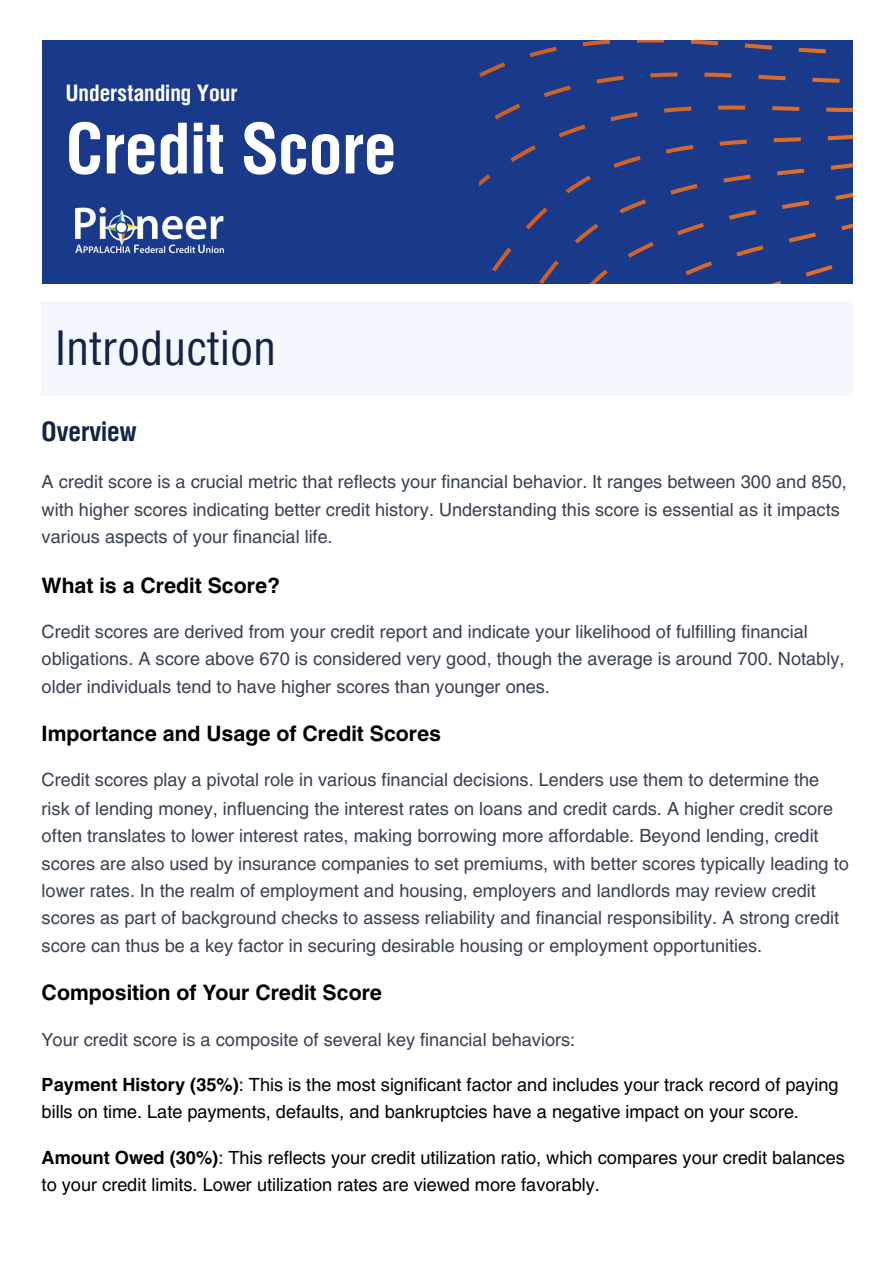
<style>
.page{position:relative;width:894px;height:1263px;background:#fff}
.page>*{position:absolute;margin:0;border:0;box-sizing:border-box;transform-origin:0 0}
.t1{font:700 70.2px "Helios Cond";color:#fff}
.t2{font:48px "Helios Cond";color:#132544}
.t3{font:700 27px "Helios Cond";color:#132544}
.t4{font:700 22.65px "Helios Cond";color:#fff}
.t5{font:700 21px "Helios";color:#000}
.t6{font:18px/27.6px "Helios";color:#374151}
.t7{font:18px/27px "Helios";color:#000}
.s1{font-weight:700}
</style>
<div class="page">
<div style="left:42px;top:40px;width:810px;height:244px;background:#19398a"></div>
<svg style="left:479px;top:40px;width:373px;height:243px"></svg>
<img style="left:75px;top:207px;width:149px;height:47px">
<img style="left:102px;top:208px;width:38px;height:38px">
<div style="left:42px;top:302px;width:810px;height:94px;background:#f3f8ff"></div>
<p class="t4" style="left:66px;top:77px;width:173px">Understanding Your</p>
<p class="t1" style="left:66px;top:101px;width:332px">Credit Score</p>
<p class="t2" style="left:55px;top:318px;width:223px">Introduction</p>
<h1 class="t3" style="left:42px;top:413px;width:96px">Overview</h1>
<p class="t6" style="left:42px;top:468px;width:806px">A credit score is a crucial metric that reflects your financial behavior. It ranges between 300 and 850, with higher scores indicating better credit history. Understanding this score is essential as it impacts various aspects of your financial life.</p>
<h2 class="t5" style="left:42px;top:572px;width:240px">What is a Credit Score?</h2>
<p class="t6" style="left:42px;top:617px;width:804px">Credit scores are derived from your credit report and indicate your likelihood of fulfilling financial obligations. A score above 670 is considered very good, though the average is around 700. Notably, older individuals tend to have higher scores than younger ones.</p>
<h2 class="t5" style="left:42px;top:721px;width:401px">Importance and Usage of Credit Scores</h2>
<p class="t6" style="left:42px;top:766px;width:808px">Credit scores play a pivotal role in various financial decisions. Lenders use them to determine the risk of lending money, influencing the interest rates on loans and credit cards. A higher credit score often translates to lower interest rates, making borrowing more affordable. Beyond lending, credit scores are also used by insurance companies to set premiums, with better scores typically leading to lower rates. In the realm of employment and housing, employers and landlords may review credit scores as part of background checks to assess reliability and financial responsibility. A strong credit score can thus be a key factor in securing desirable housing or employment opportunities.</p>
<h2 class="t5" style="left:42px;top:979px;width:342px">Composition of Your Credit Score</h2>
<p class="t6" style="left:42px;top:1026px;width:535px">Your credit score is a composite of several key financial behaviors:</p>
<h3 class="t7" style="left:42px;top:1071px;width:798px"><span class="s1">Payment History (35%)</span>: This is the most significant factor and includes your track record of paying bills on time. Late payments, defaults, and bankruptcies have a negative impact on your score.</h3>
<h3 class="t7" style="left:42px;top:1144px;width:804px"><span class="s1">Amount Owed (30%)</span>: This reflects your credit utilization ratio, which compares your credit balances to your credit limits. Lower utilization rates are viewed more favorably.</h3>
</div>
